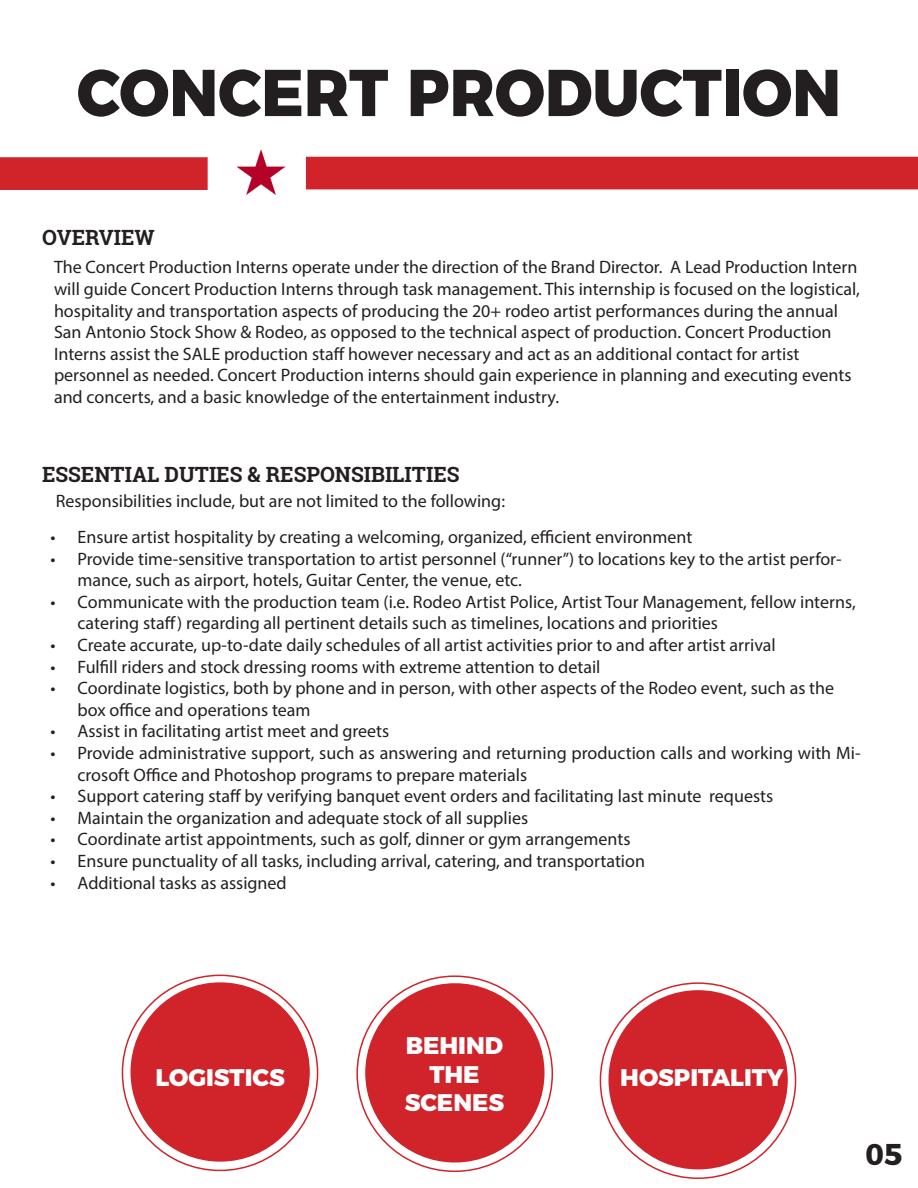
<style>
.page{position:relative;width:918px;height:1188px;background:#fff}
.page>*{position:absolute;margin:0;border:0;box-sizing:border-box;transform-origin:0 0}
.t1{font:800 66px "Montserrat";color:#231f20;scale:.95 1}
.t2{font:700 30px "Montserrat";color:#231f20}
.t3{font:800 24px/28.8px "Montserrat";color:#fff;text-align:center}
.t4{font:700 21px "Roboto Slab";color:#231f20}
.t5{font:18px/21.6px "Myriad Pro";color:#231f20}
</style>
<div class="page">
<div style="left:0;top:157px;width:208px;height:33px;background:#d1232a"></div>
<div style="left:306px;top:157px;width:612px;height:32px;background:#d1232a"></div>
<div style="left:366px;top:984px;width:178px;height:178px;background:#d1232a;border-radius:50%"></div>
<div style="left:131px;top:983px;width:178px;height:178px;background:#d1232a;border-radius:50%"></div>
<div style="left:609px;top:991px;width:178px;height:178px;background:#d1232a;border-radius:50%"></div>
<img style="left:237px;top:149px;width:48px;height:46px">
<p class="t1" style="left:77px;top:38px;width:806px">CONCERT PRODUCTION</p>
<p class="t4" style="left:42px;top:223px;width:114px">OVERVIEW</p>
<p class="t5" style="left:54px;top:256px;width:807px">The Concert Production Interns operate under the direction of the Brand Director. A Lead Production Intern will guide Concert Production Interns through task management. This internship is focused on the logistical, hospitality and transportation aspects of producing the 20+ rodeo artist performances during the annual San Antonio Stock Show &amp; Rodeo, as opposed to the technical aspect of production. Concert Production Interns assist the SALE production staff however necessary and act as an additional contact for artist personnel as needed. Concert Production interns should gain experience in planning and executing events and concerts, and a basic knowledge of the entertainment industry.</p>
<p class="t4" style="left:42px;top:460px;width:419px">ESSENTIAL DUTIES &amp; RESPONSIBILITIES</p>
<p class="t5" style="left:56px;top:490px;width:451px">Responsibilities include, but are not limited to the following:</p>
<p class="t5" style="left:51px;top:526px;width:643px">• Ensure artist hospitality by creating a welcoming, organized, efficient environment</p>
<p class="t5" style="left:78px;top:548px;width:766px;text-indent:-27px">• Provide time-sensitive transportation to artist personnel (“runner”) to locations key to the artist perfor&shy;mance, such as airport, hotels, Guitar Center, the venue, etc.</p>
<p class="t5" style="left:78px;top:591px;width:780px;text-indent:-27px">• Communicate with the production team (i.e. Rodeo Artist Police, Artist Tour Management, fellow interns, catering staff) regarding all pertinent details such as timelines, locations and priorities</p>
<p class="t5" style="left:51px;top:634px;width:727px">• Create accurate, up-to-date daily schedules of all artist activities prior to and after artist arrival</p>
<p class="t5" style="left:51px;top:656px;width:551px">• Fulfill riders and stock dressing rooms with extreme attention to detail</p>
<p class="t5" style="left:78px;top:677px;width:758px;text-indent:-27px">• Coordinate logistics, both by phone and in person, with other aspects of the Rodeo event, such as the box office and operations team</p>
<p class="t5" style="left:51px;top:720px;width:340px">• Assist in facilitating artist meet and greets</p>
<p class="t5" style="left:78px;top:742px;width:785px;text-indent:-27px">• Provide administrative support, such as answering and returning production calls and working with Mi&shy;crosoft Office and Photoshop programs to prepare materials</p>
<p class="t5" style="left:51px;top:785px;width:724px">• Support catering staff by verifying banquet event orders and facilitating last minute requests</p>
<p class="t5" style="left:51px;top:807px;width:479px">• Maintain the organization and adequate stock of all supplies</p>
<p class="t5" style="left:51px;top:828px;width:582px">• Coordinate artist appointments, such as golf, dinner or gym arrangements</p>
<p class="t5" style="left:51px;top:850px;width:596px">• Ensure punctuality of all tasks, including arrival, catering, and transportation</p>
<p class="t5" style="left:51px;top:872px;width:238px">• Additional tasks as assigned</p>
<p class="t3" style="left:155px;top:1061px;width:131px">LOGISTICS</p>
<p class="t3" style="left:406px;top:1029px;width:99px">BEHIND</p>
<p class="t3" style="left:405px;top:1058px;width:101px">THE<br>SCENES</p>
<p class="t3" style="left:620px;top:1061px;width:165px">HOSPITALITY</p>
<p class="t2" style="left:866px;top:1130px;width:39px">05</p>
</div>
